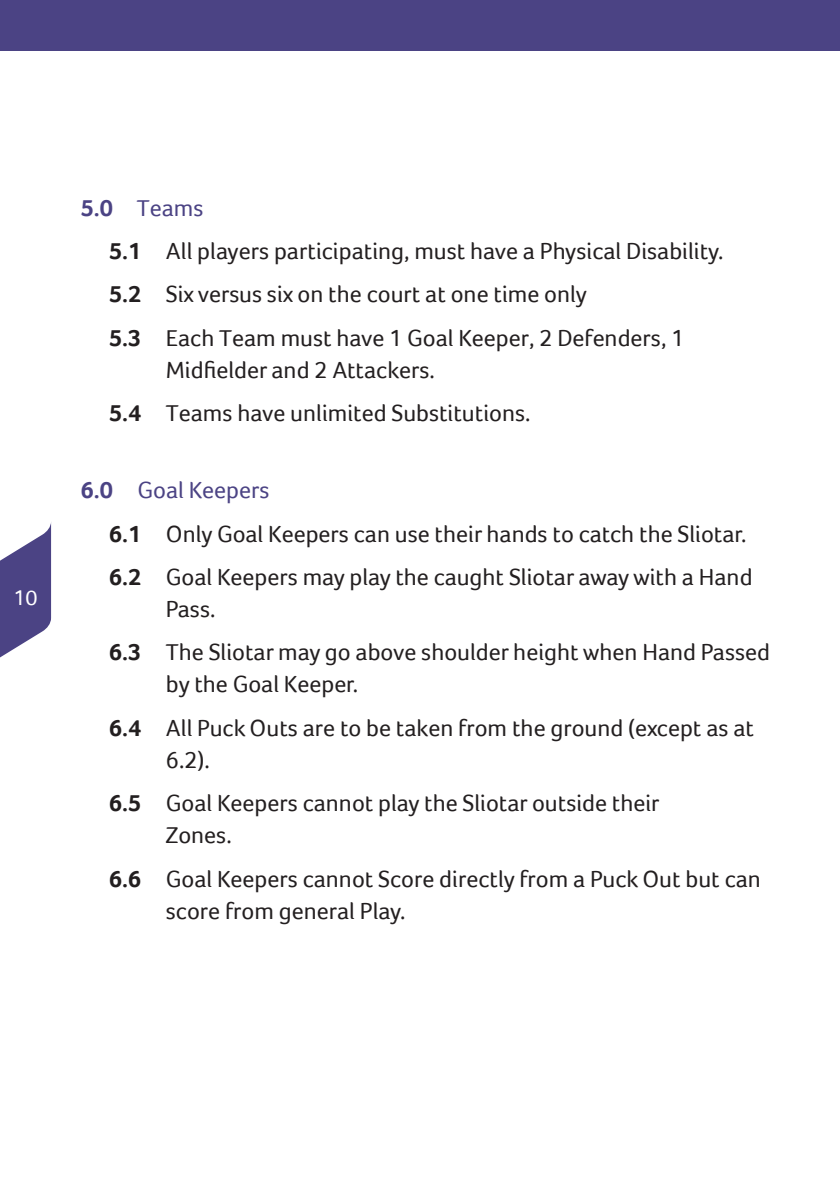
<style>
.page{position:relative;width:840px;height:1191px;background:#fff}
.page>*{position:absolute;margin:0;border:0;box-sizing:border-box;transform-origin:0 0}
.rules{font:24px/32px "Foco";color:#231f20}
.apar_A{font:24px "Foco";color:#4b4384}
.t1{font:22px "Foco";color:#fff}
.s1{font-weight:700}
</style>
<div class="page">
<svg style="left:0;top:523px;width:51px;height:135px"></svg>
<div style="left:0;top:0;width:839px;height:51px;background:#4b4384"></div>
<p class="t1" style="left:13px;top:584px;width:26px">10</p>
<p class="apar_A" style="left:81px;top:194px;width:124px"><span class="s1">5.0</span> Teams</p>
<p class="rules" style="left:109px;top:235px;width:615px"><span class="s1">5.1</span> All players participating, must have a Physical Disability.</p>
<p class="rules" style="left:109px;top:278px;width:479px"><span class="s1">5.2</span> Six versus six on the court at one time only</p>
<p class="rules" style="left:166px;top:321px;width:519px;text-indent:-57px"><span class="s1">5.3</span> Each Team must have 1 Goal Keeper, 2 Defenders, 1<br>Midfielder and 2 Attackers.</p>
<p class="rules" style="left:109px;top:397px;width:423px"><span class="s1">5.4</span> Teams have unlimited Substitutions.</p>
<p class="apar_A" style="left:81px;top:476px;width:190px"><span class="s1">6.0</span> Goal Keepers</p>
<p class="rules" style="left:109px;top:517px;width:638px"><span class="s1">6.1</span> Only Goal Keepers can use their hands to catch the Sliotar.</p>
<p class="rules" style="left:166px;top:561px;width:588px;text-indent:-57px"><span class="s1">6.2</span> Goal Keepers may play the caught Sliotar awaywith a Hand<br>Pass.</p>
<p class="rules" style="left:166px;top:636px;width:605px;text-indent:-57px"><span class="s1">6.3</span> The Sliotar may go above shoulder height when Hand Passed by the Goal Keeper.</p>
<p class="rules" style="left:166px;top:711px;width:589px;text-indent:-57px"><span class="s1">6.4</span> All Puck Outs are to be taken from the ground (except as at<br>6.2).</p>
<p class="rules" style="left:166px;top:787px;width:495px;text-indent:-57px"><span class="s1">6.5</span> Goal Keepers cannot play the Sliotar outside their<br>Zones.</p>
<p class="rules" style="left:166px;top:862px;width:596px;text-indent:-57px"><span class="s1">6.6</span> Goal Keepers cannot Score directly from a Puck Out but can score from general Play.</p>
</div>
